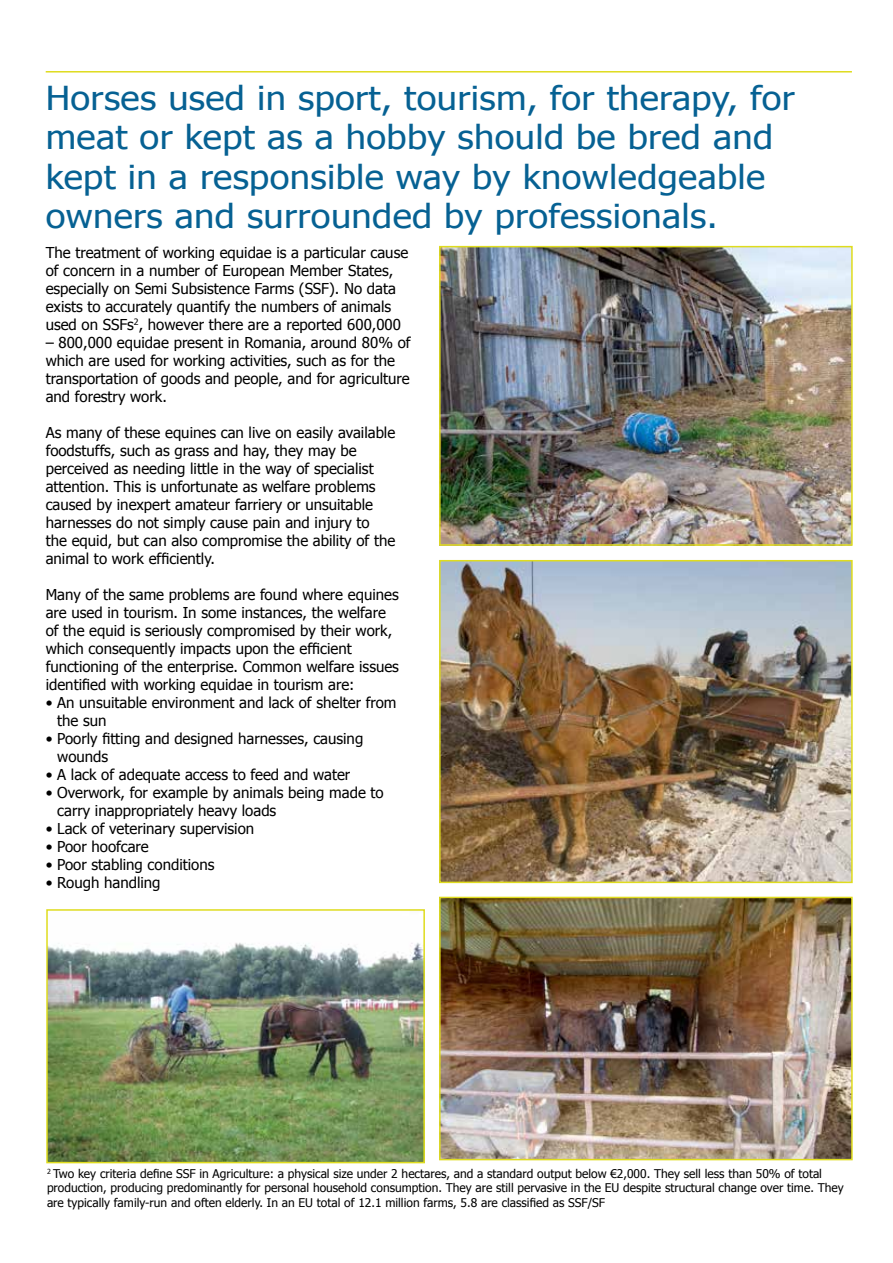
<style>
.page{position:relative;width:893px;height:1263px;background:#fff}
.page>*{position:absolute;margin:0;border:0;box-sizing:border-box;transform-origin:0 0}
.t1{font:33px/39.6px "Tahoma";letter-spacing:.01em;color:#066193;scale:1.1 1}
.t2{font:15px/18px "Tahoma";color:#000}
.t3{font:12px/14.4px "Tahoma";color:#000}
</style>
<div class="page">
<hr style="left:46px;top:71px;width:806px;height:2px;background:#dfdc1e">
<img style="left:442px;top:563px;width:408px;height:317px">
<div style="left:439px;top:560px;width:414px;height:323px;border:2px solid #dfdc1e"></div>
<img style="left:442px;top:249px;width:408px;height:294px">
<div style="left:439px;top:246px;width:414px;height:300px;border:2px solid #dfdc1e"></div>
<img style="left:442px;top:900px;width:408px;height:257px">
<div style="left:439px;top:897px;width:414px;height:263px;border:2px solid #dfdc1e"></div>
<img style="left:49px;top:942px;width:373px;height:218px">
<div style="left:46px;top:909px;width:379px;height:254px;border:2px solid #dfdc1e"></div>
<h1 class="t1" style="left:46px;top:76px;width:683px">Horses used in sport, tourism, for therapy, for meat or kept as a hobby should be bred and kept in a responsible way by knowledgeable owners and surrounded by professionals.</h1>
<p class="t2" style="left:46px;top:243px;width:364px">The treatment of working equidae is a particular cause of concern in a number of European Member States, especially on Semi Subsistence Farms (SSF). No data exists to accurately quantify the numbers of animals used on SSFs<sup>2</sup>, however there are a reported 600,000</p>
<p class="t2" style="left:46px;top:333px;width:366px">– 800,000 equidae present in Romania, around 80% of which are used for working activities, such as for the transportation of goods and people, and for agriculture and forestry work.</p>
<p class="t2" style="left:46px;top:423px;width:351px">As many of these equines can live on easily available foodstuffs, such as grass and hay, they may be perceived as needing little in the way of specialist attention. This is unfortunate as welfare problems caused by inexpert amateur farriery or unsuitable harnesses do not simply cause pain and injury to<br>the equid, but can also compromise the ability of the animal to work efficiently.</p>
<p class="t2" style="left:46px;top:585px;width:355px">Many of the same problems are found where equines are used in tourism. In some instances, the welfare of the equid is seriously compromised by their work, which consequently impacts upon the efficient functioning of the enterprise. Common welfare issues identified with working equidae in tourism are:</p>
<p class="t2" style="left:57px;top:693px;width:341px;text-indent:-12px">• An unsuitable environment and lack of shelter from the sun</p>
<p class="t2" style="left:57px;top:729px;width:308px;text-indent:-12px">• Poorly fitting and designed harnesses, causing wounds</p>
<p class="t2" style="left:46px;top:765px;width:306px">• A lack of adequate access to feed and water</p>
<p class="t2" style="left:57px;top:783px;width:328px;text-indent:-12px">• Overwork, for example by animals being made to carry inappropriately heavy loads</p>
<p class="t2" style="left:46px;top:819px;width:210px">• Lack of veterinary supervision</p>
<p class="t2" style="left:46px;top:837px;width:105px">• Poor hoofcare</p>
<p class="t2" style="left:46px;top:855px;width:170px">• Poor stabling conditions</p>
<p class="t2" style="left:46px;top:873px;width:116px">• Rough handling</p>
<p class="t3" style="left:47px;top:1166px;width:798px"><sup>2</sup> Two key criteria define SSF in Agriculture: a physical size under 2 hectares, and a standard output below €2,000. They sell less than 50% of total production, producing predominantly for personal household consumption. They are still pervasive in the EU despite structural change over time. They are typically family-run and often elderly. In an EU total of 12.1 million farms, 5.8 are classified as SSF/SF</p>
</div>
